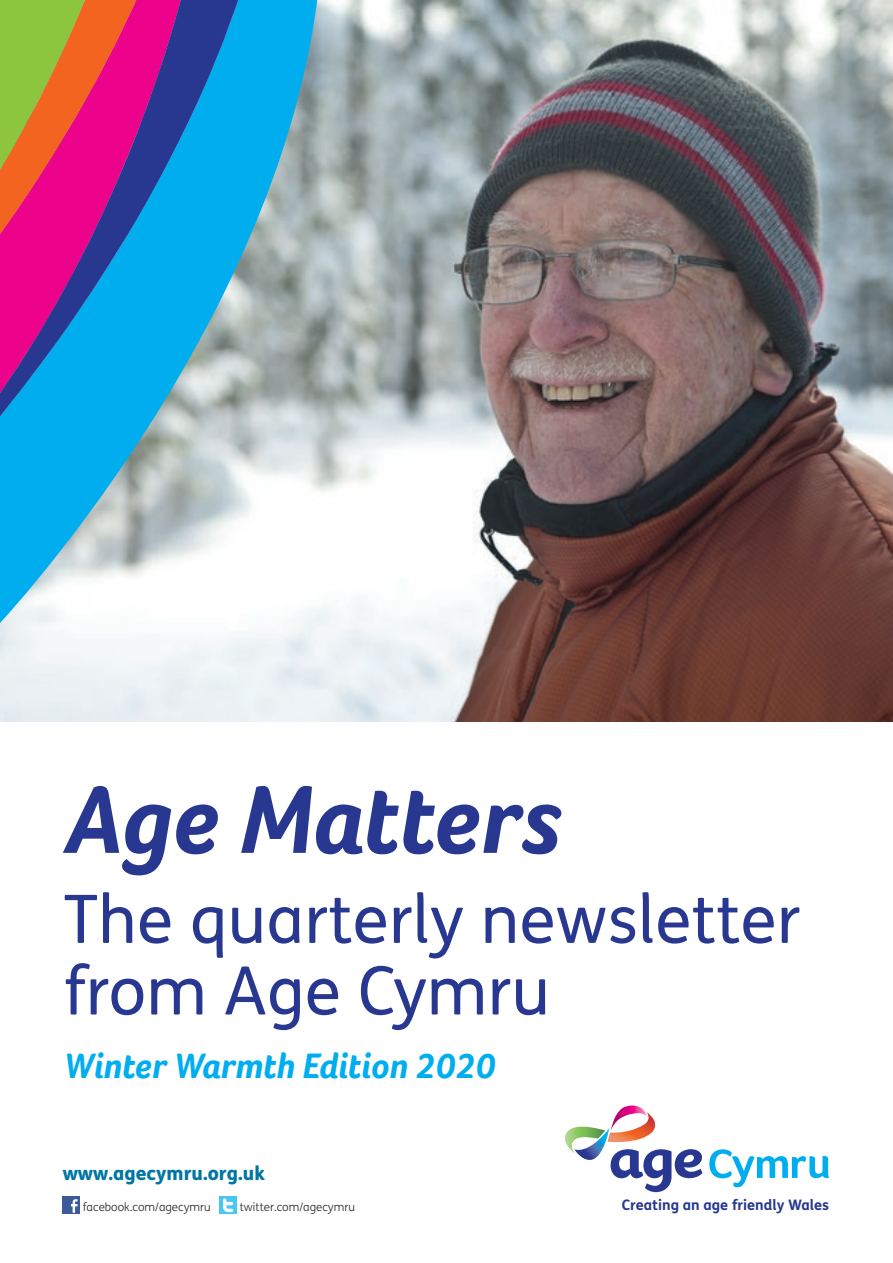
<style>
.page{position:relative;width:893px;height:1263px;background:#fff}
.page>*{position:absolute;margin:0;border:0;box-sizing:border-box;transform-origin:0 0}
.t1{font:italic 700 99.3px "Foco Age UK";letter-spacing:-.01em;color:#283890}
.t2{font:66.75px/71.6px "FS Me";color:#283890}
.t3{font:italic 700 36.3px "Foco Age UK";color:#00aeef}
.t4{font:800 19.2px "FS Me";color:#0076a3}
.t5{font:700 14.55px "FS Me";color:#283890}
.t6{font:300 11.55px "FS Me";color:#231f20}
</style>
<div class="page">
<img style="left:0;top:0;width:893px;height:721px">
<svg style="left:564px;top:1105px;width:265px;height:87px"></svg>
<svg style="left:0;top:0;width:319px;height:637px"></svg>
<svg style="left:0;top:0;width:242px;height:432px;background:#6a72a6"></svg>
<div style="left:63px;top:1197px;width:17px;height:17px;background:#3a5a9a"></div>
<svg style="left:71px;top:1199px;width:7px;height:14px"></svg>
<div style="left:219px;top:1196px;width:18px;height:18px;background:#46c8f3"></div>
<svg style="left:223px;top:1198px;width:11px;height:14px"></svg>
<h1 class="t1" style="left:64px;top:761px;width:499px">Age Matters</h1>
<h2 class="t2" style="left:64px;top:882px;width:738px">The quarterly newsletter from Age Cymru</h2>
<h3 class="t3" style="left:64px;top:1045px;width:433px">Winter Warmth Edition 2020</h3>
<h3 class="t4" style="left:63px;top:1157px;width:204px">www.agecymru.org.uk</h3>
<p class="t6" style="left:83px;top:1199px;width:129px">facebook.com/agecymru</p>
<p class="t6" style="left:240px;top:1199px;width:117px">twitter.com/agecymru</p>
<p class="t5" style="left:622px;top:1194px;width:209px">Creating an age friendly Wales</p>
</div>
